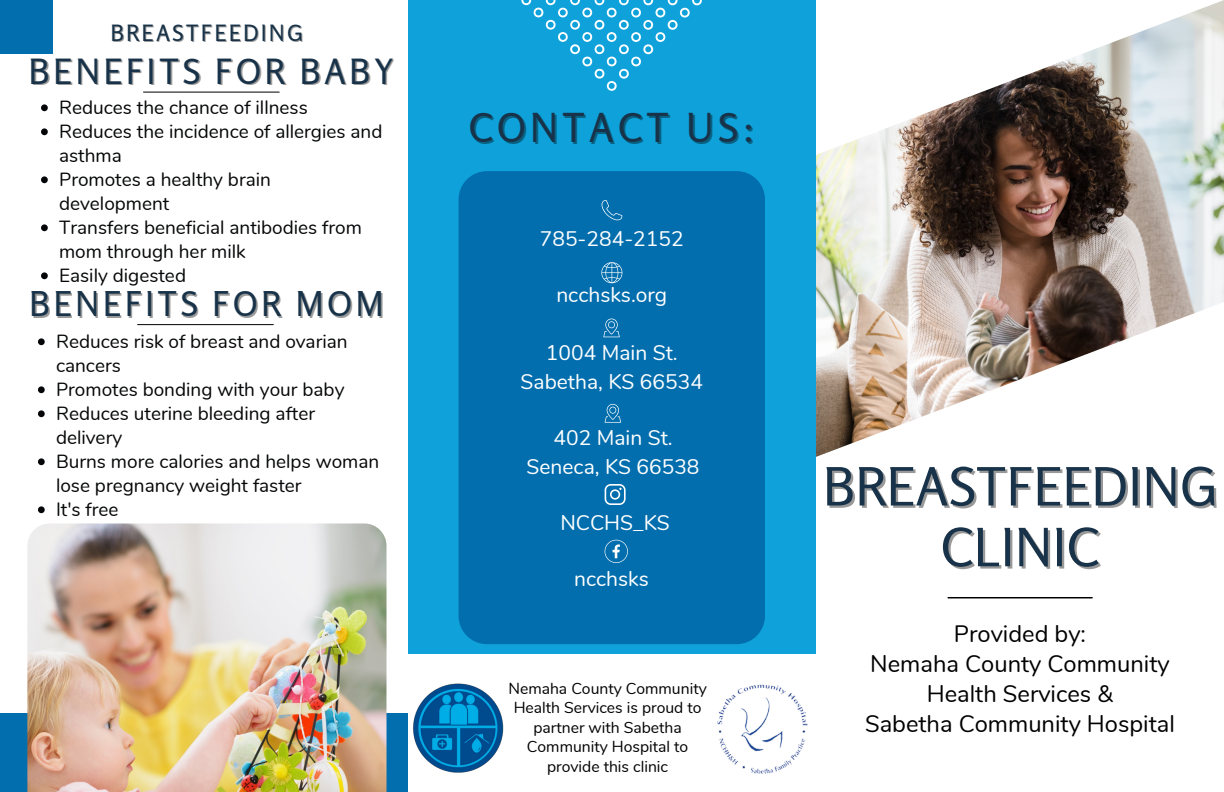
<style>
.page{position:relative;width:1224px;height:792px;background:#fff}
.page>*{position:absolute;margin:0;border:0;box-sizing:border-box;transform-origin:0 0}
.t1{font:52.8px/60.8px "Rosario";color:#183349;text-align:center}
.t2{font:39.7px "Rosario";letter-spacing:.095em;color:#183349}
.t3{font:34.6px "Rosario";letter-spacing:.095em;color:#183349}
.t4{font:34px "Rosario";letter-spacing:.095em;color:#183349}
.t5{font:23.7px/30px "Nunito";color:#000;text-align:center}
.t6{font:22.3px "Rosario";letter-spacing:.095em;color:#183349}
.t7{font:21px "Nunito";color:#fff}
.t8{font:19px/24px "Nunito";color:#050607}
.t9{font:15.7px/19.5px "Nunito";color:#000;text-align:center}
</style>
<div class="page">
<img style="left:816px;top:0;width:408px;height:457px">
<hr style="left:948px;top:597px;width:144px;height:1px;background:#000">
<div style="left:408px;top:0;width:408px;height:792px;background:#0fa2da"></div>
<svg style="left:521px;top:0;width:181px;height:91px"></svg>
<div style="left:459px;top:171px;width:306px;height:473px;background:#036eae;border-radius:28px"></div>
<hr style="left:143px;top:92px;width:136px;height:1px;background:#000">
<hr style="left:138px;top:324px;width:135px;height:1px;background:#000">
<div style="left:0;top:0;width:53px;height:54px;background:#036eae"></div>
<div style="left:396px;top:655px;width:469px;height:137px;background:#fff"></div>
<div style="left:0;top:713px;width:408px;height:79px;background:#036eae"></div>
<img style="left:27px;top:523px;width:360px;height:269px">
<img style="left:413px;top:683px;width:91px;height:90px">
<img style="left:717px;top:684px;width:91px;height:90px">
<svg style="left:41px;top:104px;width:7px;height:7px"></svg>
<svg style="left:41px;top:128px;width:7px;height:7px"></svg>
<svg style="left:41px;top:176px;width:7px;height:7px"></svg>
<svg style="left:41px;top:224px;width:7px;height:7px"></svg>
<svg style="left:41px;top:272px;width:7px;height:7px"></svg>
<svg style="left:38px;top:338px;width:7px;height:7px"></svg>
<svg style="left:38px;top:386px;width:7px;height:7px"></svg>
<svg style="left:38px;top:410px;width:7px;height:7px"></svg>
<svg style="left:38px;top:458px;width:7px;height:7px"></svg>
<svg style="left:38px;top:506px;width:7px;height:7px"></svg>
<svg style="left:601px;top:200px;width:21px;height:20px"></svg>
<svg style="left:601px;top:262px;width:21px;height:21px"></svg>
<svg style="left:603px;top:319px;width:17px;height:18px"></svg>
<svg style="left:605px;top:404px;width:16px;height:19px"></svg>
<svg style="left:605px;top:484px;width:21px;height:21px"></svg>
<svg style="left:605px;top:540px;width:23px;height:23px"></svg>
<p class="t6" style="left:110px;top:19px;width:194px">BREASTFEEDING</p>
<p class="t3" style="left:29px;top:50px;width:367px">BENEFITS FOR BABY</p>
<p class="t8" style="left:59px;top:96px;width:250px">Reduces the chance of illness</p>
<p class="t8" style="left:59px;top:120px;width:325px">Reduces the incidence of allergies and asthma</p>
<p class="t8" style="left:59px;top:168px;width:213px">Promotes a healthy brain development</p>
<p class="t8" style="left:59px;top:216px;width:304px">Transfers beneficial antibodies from mom through her milk</p>
<p class="t8" style="left:59px;top:264px;width:128px">Easily digested</p>
<p class="t4" style="left:29px;top:283px;width:356px">BENEFITS FOR MOM</p>
<p class="t8" style="left:56px;top:330px;width:293px">Reduces risk of breast and ovarian cancers</p>
<p class="t8" style="left:56px;top:378px;width:290px">Promotes bonding with your baby</p>
<p class="t8" style="left:56px;top:402px;width:261px">Reduces uterine bleeding after delivery</p>
<p class="t8" style="left:56px;top:450px;width:325px">Burns more calories and helps woman lose pregnancy weight faster</p>
<p class="t8" style="left:56px;top:498px;width:64px">It's free</p>
<p class="t2" style="left:468px;top:103px;width:288px">CONTACT US:</p>
<p class="t7" style="left:540px;top:224px;width:145px">785-284-2152</p>
<p class="t7" style="left:556px;top:281px;width:112px">ncchsks.org</p>
<p class="t7" style="left:546px;top:338px;width:133px">1004 Main St.</p>
<p class="t7" style="left:521px;top:368px;width:184px">Sabetha, KS 66534</p>
<p class="t7" style="left:554px;top:424px;width:121px">402 Main St.</p>
<p class="t7" style="left:527px;top:453px;width:174px">Seneca, KS 66538</p>
<p class="t7" style="left:560px;top:509px;width:111px">NCCHS_KS</p>
<p class="t7" style="left:574px;top:565px;width:76px">ncchsks</p>
<p class="t9" style="left:508px;top:679px;width:200px">Nemaha County Community<br>Health Services is proud to partner with Sabetha<br>Community Hospital to provide this clinic</p>
<p class="t1" style="left:823px;top:456px;width:396px">BREASTFEEDING<br>CLINIC</p>
<p class="t5" style="left:954px;top:619px;width:134px">Provided by:</p>
<p class="t5" style="left:870px;top:649px;width:301px">Nemaha County Community<br>Health Services &amp;</p>
<p class="t5" style="left:865px;top:709px;width:311px">Sabetha Community Hospital</p>
</div>
